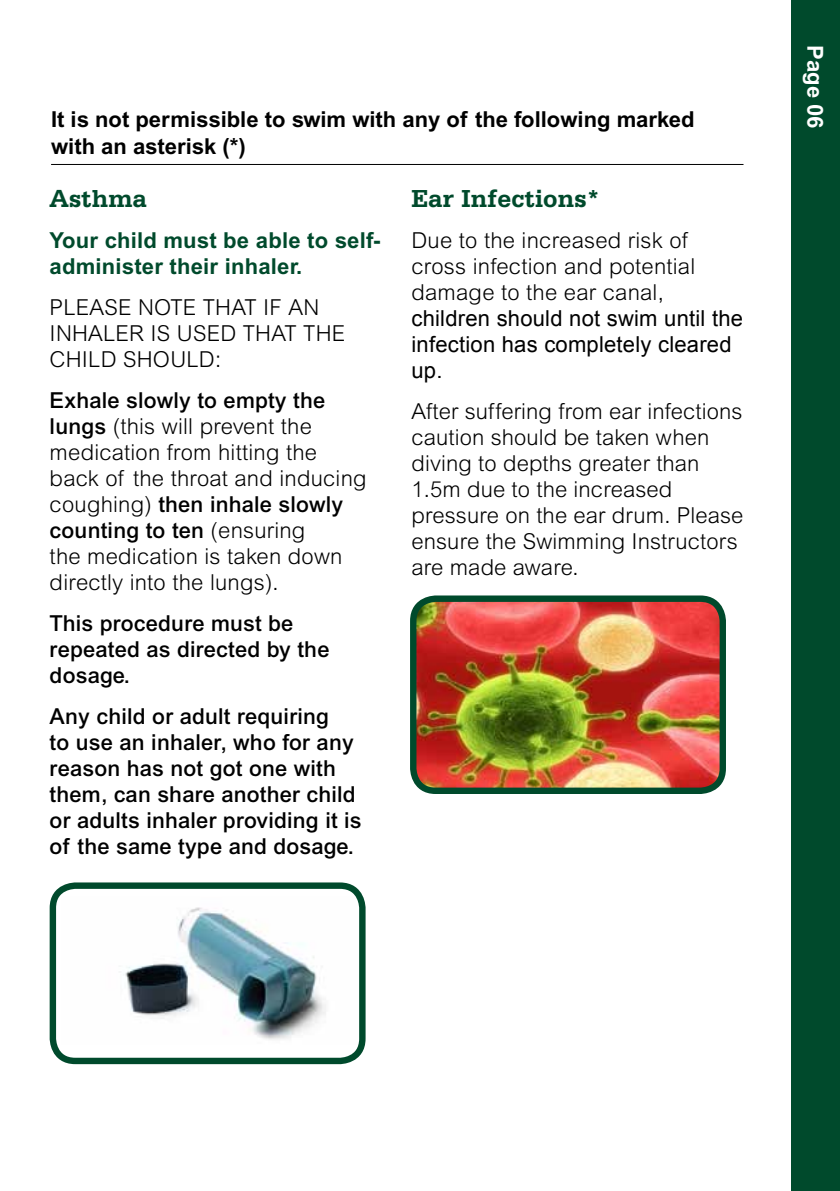
<style>
.page{position:relative;width:840px;height:1191px;background:#fff}
.page>*{position:absolute;margin:0;border:0;box-sizing:border-box;transform-origin:0 0}
.t1{font:700 26px "Serifa BT";letter-spacing:.01em;color:#004a2c}
.t2{font:300 22px/26px "Arial";letter-spacing:.01em;color:#000}
.t3{font:500 22px/26px "Arial";letter-spacing:.01em;color:#000}
.t4{font:700 22px/26.4px "Arial";color:#000}
.t5{font:22px/26px "Arial";letter-spacing:.01em;color:#000}
.t6{font:700 22px/26px "Arial";letter-spacing:.01em;color:#004a2c}
.t7{font:700 22px "Arial";color:#fff}
.s1{font-weight:500}
</style>
<div class="page">
<div style="left:791px;top:0;width:48px;height:1191px;background:#004a2c"></div>
<img style="left:125px;top:897px;width:233px;height:143px">
<div style="left:50px;top:882px;width:315px;height:182px;border:6px solid #004a2c;border-radius:22px"></div>
<img style="left:417px;top:602px;width:305px;height:187px">
<div style="left:410px;top:595px;width:315px;height:199px;border:6px solid #004a2c;border-radius:22px"></div>
<hr style="left:51px;top:164px;width:692px;height:1px;background:#000">
<p class="t4" style="left:51px;top:106px;width:644px">It is not permissible to swim with any of the following marked with an asterisk (*)</p>
<p class="t1" style="left:50px;top:182px;width:99px">Asthma</p>
<p class="t6" style="left:50px;top:227px;width:332px">Your child must be able to self&shy;administer their inhaler.</p>
<p class="t2" style="left:50px;top:294px;width:297px">PLEASE NOTE THAT IF AN<br>INHALER IS USED THAT THE<br>CHILD SHOULD:</p>
<p class="t2" style="left:50px;top:387px;width:318px"><span class="s1">Exhale slowly to empty the lungs</span> (this will prevent the medication from hitting the back of the throat and inducing coughing) <span class="s1">then inhale slowly counting to ten</span> (ensuring<br>the medication is taken down directly into the lungs).</p>
<p class="t3" style="left:50px;top:610px;width:281px">This procedure must be repeated as directed by the dosage.</p>
<p class="t3" style="left:50px;top:703px;width:313px">Any child or adult requiring<br>to use an inhaler, who for any reason has not got one with them, can share another child or adults inhaler providing it is of the same type and dosage.</p>
<p class="t1" style="left:411px;top:182px;width:190px">Ear Infections*</p>
<p class="t2" style="left:411px;top:227px;width:285px">Due to the increased risk of cross infection and potential damage to the ear canal,</p>
<p class="t5" style="left:411px;top:305px;width:333px">children should not swim until the infection has completely cleared up.</p>
<p class="t2" style="left:411px;top:398px;width:333px">After suffering from ear infections caution should be taken when diving to depths greater than<br>1.5m due to the increased pressure on the ear drum. Please ensure the Swimming Instructors are made aware.</p>
<p class="t7" style="left:827px;top:45px;width:84px;rotate:90deg">Page 06</p>
</div>
